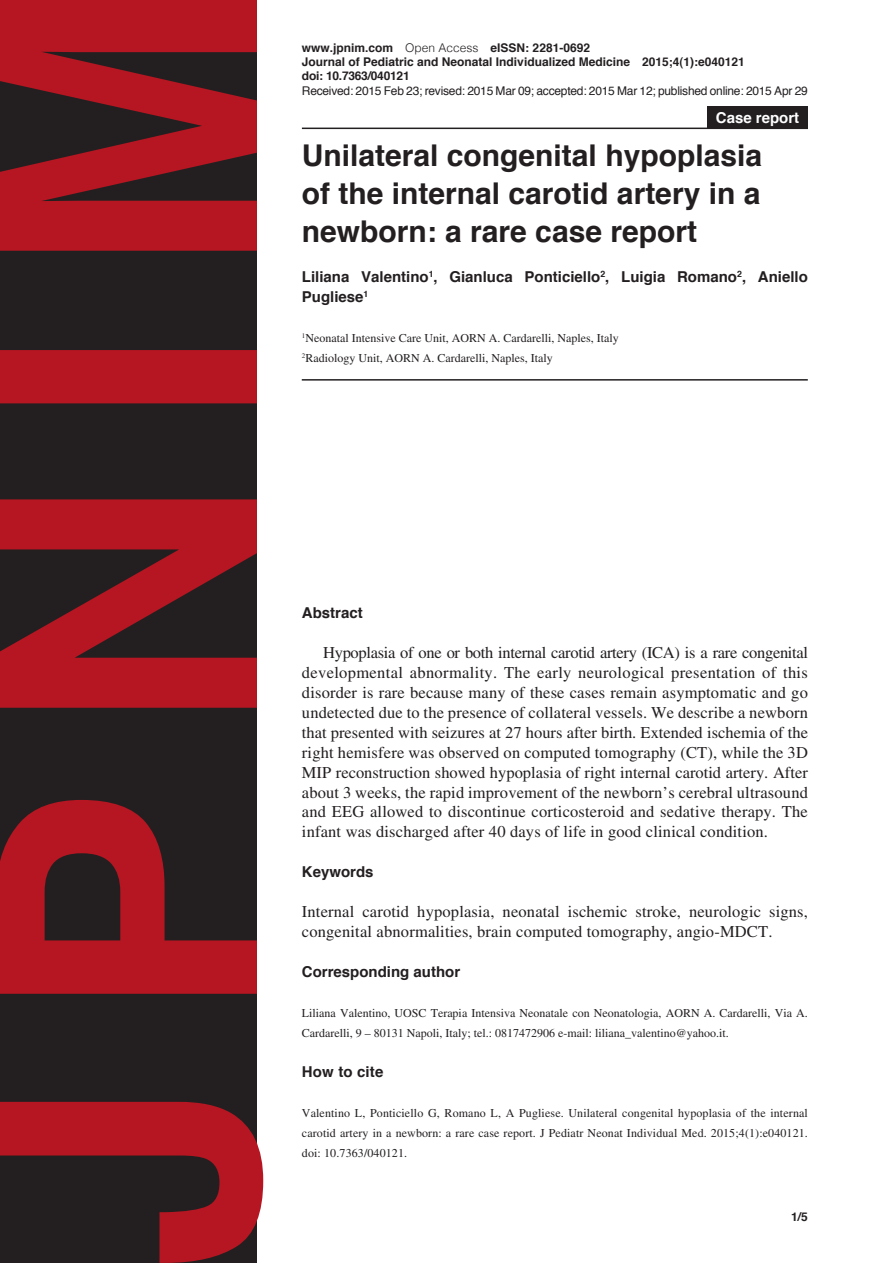
<style>
.page{position:relative;width:893px;height:1263px;background:#fff}
.page>*{position:absolute;margin:0;border:0;box-sizing:border-box;transform-origin:0 0}
.Heading1{font:700 30px/38.2px "Helvetica";color:#231f20;text-align:justify}
.Body1{font:16.5px/20px "Times LT Std";letter-spacing:.01em;color:#231f20;text-align:justify}
.Body2{font:16.5px/20px "Times LT Std";letter-spacing:.01em;color:#231f20}
.Heading2{font:700 15px/20px "Helvetica";color:#231f20}
.article_description{font:700 15px "Helvetica";color:#fff}
.Body3{font:12px/20px "Times LT Std";color:#231f20}
.Footer_Right{font:700 12px "Helvetica";color:#231f20}
.Footer_Right-2{font:12px "Helvetica";letter-spacing:-.02em;color:#231f20}
.Footer_Right-3{font:700 12px "Helvetica";letter-spacing:-.02em;color:#231f20}
.Page_Right{font:700 12px "Helvetica";color:#231f20}
.s1{font-weight:300}
</style>
<div class="page">
<svg style="left:0;top:0;width:263px;height:1263px;background:#662025"></svg>
<hr style="left:302px;top:128px;width:506px;height:1px;background:#231f20">
<hr style="left:302px;top:379px;width:506px;height:2px;background:#231f20">
<div style="left:707px;top:106px;width:101px;height:22px;background:#231f20"></div>
<p class="Footer_Right" style="left:302px;top:38px;width:290px">www.jpnim.com <span class="s1">Open Access</span> eISSN: 2281-0692</p>
<p class="Footer_Right" style="left:302px;top:52px;width:444px">Journal of Pediatric and Neonatal Individualized Medicine 2015;4(1):e040121</p>
<p class="Footer_Right-3" style="left:302px;top:66px;width:109px">doi: 10.7363/040121</p>
<p class="Footer_Right-2" style="left:302px;top:81px;width:507px">Received: 2015 Feb 23; revised: 2015 Mar 09; accepted: 2015 Mar 12; published online: 2015 Apr 29</p>
<p class="article_description" style="left:716px;top:105px;width:85px">Case report</p>
<p class="Heading1" style="left:302px;top:136px;width:462px">Unilateral congenital hypoplasia of the internal carotid artery in a newborn: a rare case report</p>
<p class="Heading2" style="left:302px;top:267px;width:507px">Liliana Valentino<sup>1</sup>, Gianluca Ponticiello<sup>2</sup>, Luigia Romano<sup>2</sup>, Aniello<br>Pugliese<sup>1</sup></p>
<p class="Body3" style="left:302px;top:328px;width:318px"><sup>1</sup>Neonatal Intensive Care Unit, AORN A. Cardarelli, Naples, Italy</p>
<p class="Body3" style="left:302px;top:348px;width:252px"><sup>2</sup>Radiology Unit, AORN A. Cardarelli, Naples, Italy</p>
<p class="Heading2" style="left:302px;top:603px;width:62px">Abstract</p>
<p class="Body1" style="left:302px;top:642px;width:508px;text-indent:21px">Hypoplasia of one or both internal carotid artery (ICA) is a rare congenital developmental abnormality. The early neurological presentation of this disorder is rare because many of these cases remain asymptomatic and go undetected due to the presence of collateral vessels. We describe a newborn that presented with seizures at 27 hours after birth. Extended ischemia of the right hemisfere was observed on computed tomography (CT), while the 3D MIP reconstruction showed hypoplasia of right internal carotid artery. After about 3 weeks, the rapid improvement of the newborn’s cerebral ultrasound and EEG allowed to discontinue corticosteroid and sedative therapy. The infant was discharged after 40 days of life in good clinical condition.</p>
<p class="Heading2" style="left:302px;top:862px;width:73px">Keywords</p>
<p class="Body2" style="left:302px;top:902px;width:508px">Internal carotid hypoplasia, neonatal ischemic stroke, neurologic signs, congenital abnormalities, brain computed tomography, angio-MDCT.</p>
<p class="Heading2" style="left:302px;top:962px;width:160px">Corresponding author</p>
<p class="Body3" style="left:302px;top:1003px;width:507px">Liliana Valentino, UOSC Terapia Intensiva Neonatale con Neonatologia, AORN A. Cardarelli, Via A.<br>Cardarelli, 9 – 80131 Napoli, Italy; tel.: 0817472906 e-mail: liliana_valentino@yahoo.it.</p>
<p class="Heading2" style="left:302px;top:1062px;width:83px">How to cite</p>
<p class="Body3" style="left:302px;top:1103px;width:508px;text-align:justify">Valentino L, Ponticiello G, Romano L, A Pugliese. Unilateral congenital hypoplasia of the internal carotid artery in a newborn: a rare case report. J Pediatr Neonat Individual Med. 2015;4(1):e040121. doi: 10.7363/040121.</p>
<p class="Page_Right" style="left:791px;top:1207px;width:18px">1/5</p>
</div>
